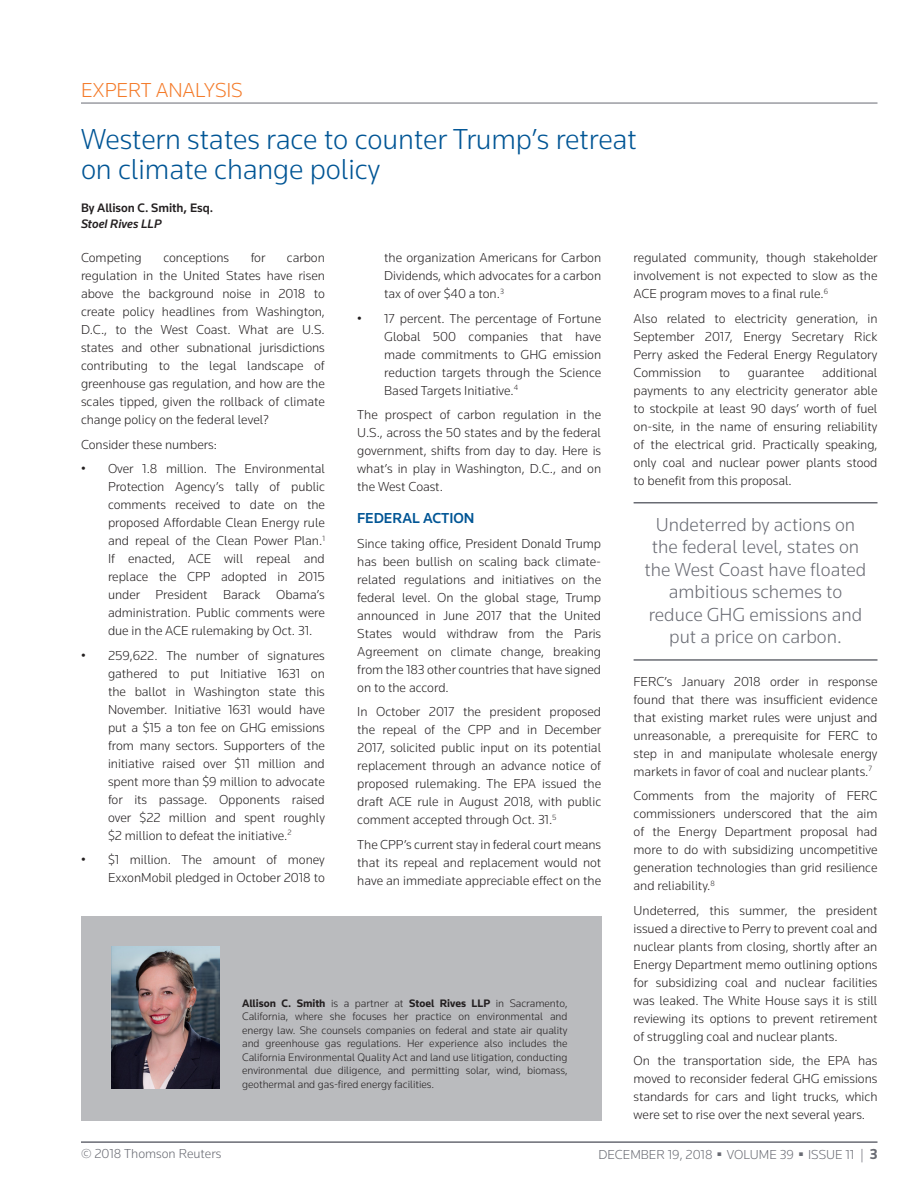
<style>
.page{position:relative;width:918px;height:1188px;background:#fff}
.page>*{position:absolute;margin:0;border:0;box-sizing:border-box;transform-origin:0 0}
.CT{font:300 30px/30px "Knowledge";letter-spacing:-.005em;color:#005595}
.CN{font:300 21px "Knowledge";letter-spacing:-.005em;color:#f47b2a}
.Pull_quote{font:300 19.5px/22.5px "Knowledge";color:#696b73;text-align:center}
.t1{font:500 15px "Knowledge";color:#005595}
.LI{font:300 13.5px/18px "Knowledge";color:#231f20;text-align:justify}
.t2{font:300 13.5px "Knowledge";color:#696b73}
.AU{font:500 12.75px/16.5px "Knowledge";color:#231f20}
.AB{font:300 11.25px/13.5px "Knowledge";color:#231f20;text-align:justify}
.s1{font-style:italic}
.s2{font-weight:700}
.s3{font-weight:700;font-size:15px}
</style>
<div class="page">
<hr style="left:81px;top:1141px;width:797px;height:2px;background:#696b73">
<hr style="left:81px;top:103px;width:797px;height:1px;background:#696b73">
<div style="left:81px;top:916px;width:520px;height:204px;background:#babbbe"></div>
<img style="left:112px;top:946px;width:108px;height:142px">
<hr style="left:634px;top:502px;width:244px;height:2px;background:#696b73">
<hr style="left:634px;top:659px;width:244px;height:2px;background:#696b73">
<p class="CN" style="left:81px;top:77px;width:163px">EXPERT ANALYSIS</p>
<p class="CT" style="left:81px;top:123px;width:557px">Western states race to counter Trump’s retreat on climate change policy</p>
<p class="AU" style="left:81px;top:199px;width:134px">By Allison C. Smith, Esq.<br><span class="s1">Stoel Rives LLP</span></p>
<p class="LI" style="left:81px;top:249px;width:62px">Competing</p>
<p class="LI" style="left:163px;top:249px;width:67px">conceptions</p>
<p class="LI" style="left:251px;top:249px;width:16px">for</p>
<p class="LI" style="left:81px;top:249px;width:245px;text-indent:206px">carbon regulation in the United States have risen above the background noise in 2018 to create policy headlines from Washington, D.C., to the West Coast. What are U.S. states and other subnational jurisdictions contributing to the legal landscape of greenhouse gas regulation, and how are the scales tipped, given the rollback of climate change policy on the federal level?</p>
<p class="LI" style="left:81px;top:435px;width:137px">Consider these numbers:</p>
<p class="LI" style="left:108px;top:460px;width:218px;text-indent:-27px">• Over 1.8 million. The Environmental Protection Agency’s tally of public comments received to date on the proposed Affordable Clean Energy rule and repeal of the Clean Power Plan.<sup>1<br></sup>If enacted, ACE will repeal and replace the CPP adopted in 2015 under President Barack Obama’s administration. Public comments were due in the ACE rulemaking by Oct. 31.</p>
<p class="LI" style="left:108px;top:646px;width:218px;text-indent:-27px">• 259,622. The number of signatures gathered to put Initiative 1631 on the ballot in Washington state this November. Initiative 1631 would have put a $15 a ton fee on GHG emissions from many sectors. Supporters of the initiative raised over $11 million and spent more than $9 million to advocate for its passage. Opponents raised over $22 million and spent roughly $2 million to defeat the initiative.<sup>2</sup></p>
<p class="LI" style="left:81px;top:851px;width:245px;text-align:right">• $1 million. The amount of money<br>ExxonMobil pledged in October 2018 to</p>
<p class="LI" style="left:384px;top:249px;width:218px">the organization Americans for Carbon Dividends, which advocates for a carbon tax of over $40 a ton.<sup>3</sup></p>
<p class="LI" style="left:384px;top:309px;width:218px;text-indent:-27px">• 17 percent. The percentage of Fortune Global 500 companies that have made commitments to GHG emission reduction targets through the Science Based Targets Initiative.<sup>4</sup></p>
<p class="LI" style="left:357px;top:406px;width:245px">The prospect of carbon regulation in the U.S., across the 50 states and by the federal government, shifts from day to day. Here is what’s in play in Washington, D.C., and on the West Coast.</p>
<h2 class="t1" style="left:357px;top:509px;width:119px">FEDERAL ACTION</h2>
<p class="LI" style="left:357px;top:534px;width:245px">Since taking office, President Donald Trump has been bullish on scaling back climate&shy;related regulations and initiatives on the federal level. On the global stage, Trump announced in June 2017 that the United States would withdraw from the Paris Agreement on climate change, breaking from the 183 other countries that have signed on to the accord.</p>
<p class="LI" style="left:357px;top:703px;width:245px">In October 2017 the president proposed the repeal of the CPP and in December 2017, solicited public input on its potential replacement through an advance notice of proposed rulemaking. The EPA issued the draft ACE rule in August 2018, with public comment accepted through Oct. 31.<sup>5</sup></p>
<p class="LI" style="left:357px;top:835px;width:245px">The CPP’s current stay in federal court means that its repeal and replacement would not have an immediate appreciable effect on the</p>
<p class="AB" style="left:242px;top:996px;width:327px"><span class="s2">Allison C. Smith</span> is a partner at <span class="s2">Stoel Rives LLP</span> in Sacramento, California, where she focuses her practice on environmental and energy law. She counsels companies on federal and state air quality and greenhouse gas regulations. Her experience also includes the California Environmental Quality Act and land use litigation, conducting environmental due diligence, and permitting solar, wind, biomass, geothermal and gas-fired energy facilities.</p>
<p class="LI" style="left:634px;top:249px;width:245px">regulated community, though stakeholder involvement is not expected to slow as the ACE program moves to a final rule.<sup>6</sup></p>
<p class="LI" style="left:634px;top:309px;width:245px">Also related to electricity generation, in September 2017, Energy Secretary Rick Perry asked the Federal Energy Regulatory Commission</p>
<p class="LI" style="left:634px;top:363px;width:245px;text-indent:188px">additional payments to any electricity generator able to stockpile at least 90 days’ worth of fuel on-site, in the name of ensuring reliability of the electrical grid. Practically speaking, only coal and nuclear power plants stood to benefit from this proposal.</p>
<p class="Pull_quote" style="left:645px;top:512px;width:223px">Undeterred by actions on the federal level, states on the West Coast have floated ambitious schemes to reduce GHG emissions and put a price on carbon.</p>
<p class="LI" style="left:634px;top:672px;width:245px">FERC’s January 2018 order in response found that there was insufficient evidence that existing market rules were unjust and unreasonable, a prerequisite for FERC to step in and manipulate wholesale energy markets in favor of coal and nuclear plants.<sup>7</sup></p>
<p class="LI" style="left:634px;top:787px;width:245px">Comments from the majority of FERC commissioners underscored that the aim of the Energy Department proposal had more to do with subsidizing uncompetitive generation technologies than grid resilience and reliability.<sup>8</sup></p>
<p class="LI" style="left:634px;top:901px;width:245px">Undeterred, this summer, the president issued a directive to Perry to prevent coal and nuclear plants from closing, shortly after an Energy Department memo outlining options for subsidizing coal and nuclear facilities was leaked. The White House says it is still reviewing its options to prevent retirement of struggling coal and nuclear plants.</p>
<p class="LI" style="left:634px;top:1051px;width:245px">On the transportation side, the EPA has moved to reconsider federal GHG emissions standards for cars and light trucks, which were set to rise over the next several years.</p>
<p class="LI" style="left:719px;top:363px;width:13px">to</p>
<p class="LI" style="left:748px;top:363px;width:58px">guarantee</p>
<p class="t2" style="left:81px;top:1145px;width:142px">© 2018 Thomson Reuters</p>
<p class="t2" style="left:599px;top:1146px;width:280px">DECEMBER 19, 2018 ■ VOLUME 39 ■ ISSUE 11 | <span class="s3">3</span></p>
</div>
